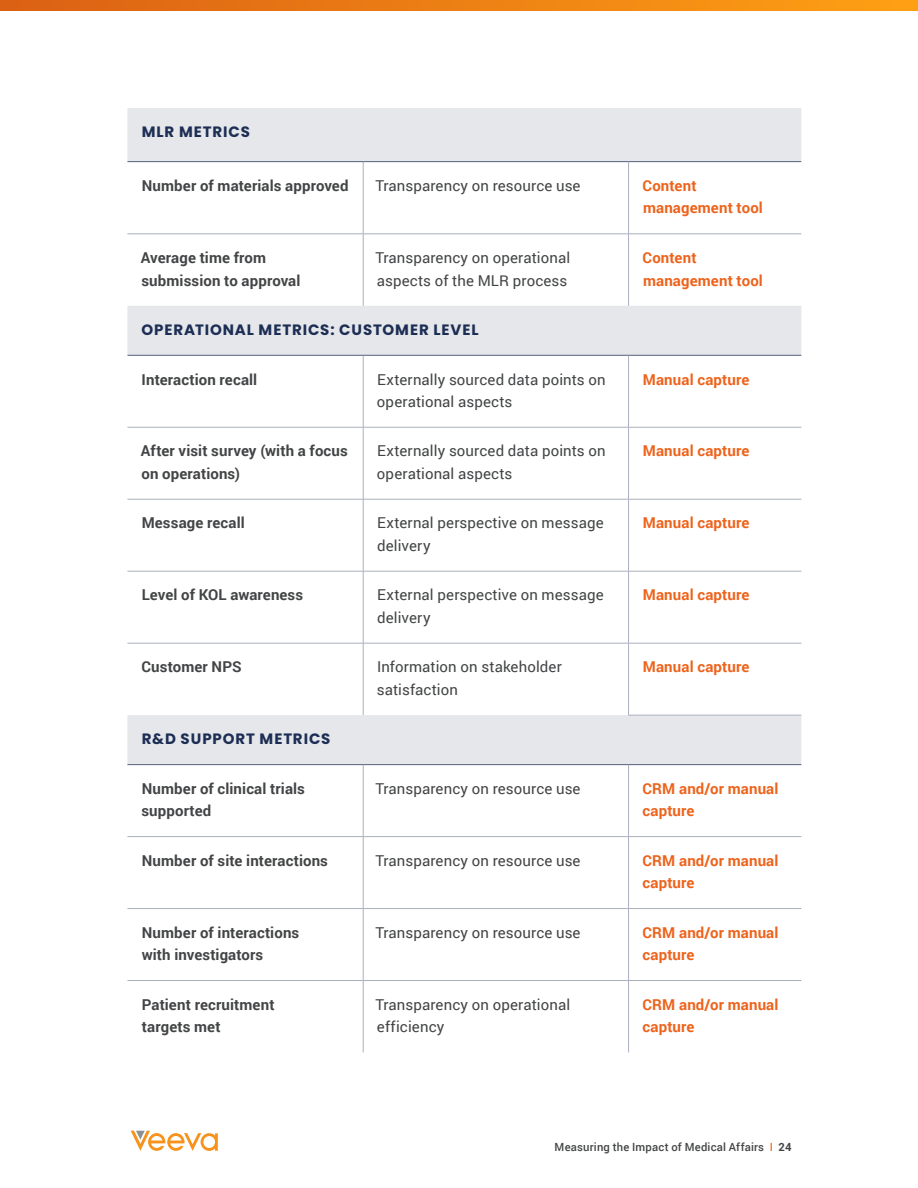
<style>
.page{position:relative;width:918px;height:1188px;background:#fff}
.page>*{position:absolute;margin:0;border:0;box-sizing:border-box;transform-origin:0 0}
.t1{font:15px/22.5px "Roboto";letter-spacing:.005em;color:#434445}
.t2{font:700 15px/22.5px "Roboto";letter-spacing:.005em;color:#434445}
.t3{font:700 15px/22.5px "Roboto";letter-spacing:.01em;color:#ed631c}
.t4{font:700 15px "Poppins";letter-spacing:.06em;color:#1c2e54}
.t5{font:500 11.25px "Roboto";letter-spacing:.02em;color:#434445}
.s1{color:#f36d21}
.s2{font-weight:700}
</style>
<div class="page">
<svg style="left:131px;top:1131px;width:87px;height:20px"></svg>
<svg style="left:0;top:0;width:918px;height:11px;background:#ec8014"></svg>
<svg style="left:127px;top:108px;width:674px;height:656px"></svg>
<hr style="left:363px;top:162px;width:1px;height:72px;background:#aab0be">
<hr style="left:628px;top:162px;width:1px;height:72px;background:#aab0be">
<hr style="left:127px;top:234px;width:236px;height:1px;background:#aab0be">
<hr style="left:363px;top:234px;width:266px;height:1px;background:#aab0be">
<hr style="left:363px;top:234px;width:1px;height:72px;background:#aab0be">
<hr style="left:629px;top:234px;width:172px;height:1px;background:#aab0be">
<hr style="left:628px;top:234px;width:1px;height:72px;background:#aab0be">
<hr style="left:363px;top:356px;width:1px;height:71px;background:#aab0be">
<hr style="left:628px;top:356px;width:1px;height:71px;background:#aab0be">
<hr style="left:363px;top:427px;width:1px;height:72px;background:#aab0be">
<hr style="left:628px;top:427px;width:1px;height:72px;background:#aab0be">
<hr style="left:363px;top:499px;width:1px;height:72px;background:#aab0be">
<hr style="left:628px;top:499px;width:1px;height:72px;background:#aab0be">
<hr style="left:363px;top:571px;width:1px;height:72px;background:#aab0be">
<hr style="left:628px;top:571px;width:1px;height:72px;background:#aab0be">
<hr style="left:363px;top:643px;width:1px;height:72px;background:#aab0be">
<hr style="left:628px;top:643px;width:1px;height:72px;background:#aab0be">
<hr style="left:363px;top:765px;width:1px;height:71px;background:#aab0be">
<hr style="left:628px;top:765px;width:1px;height:71px;background:#aab0be">
<hr style="left:363px;top:837px;width:1px;height:71px;background:#aab0be">
<hr style="left:628px;top:837px;width:1px;height:71px;background:#aab0be">
<hr style="left:363px;top:909px;width:1px;height:71px;background:#aab0be">
<hr style="left:628px;top:909px;width:1px;height:71px;background:#aab0be">
<hr style="left:363px;top:981px;width:1px;height:71px;background:#aab0be">
<hr style="left:628px;top:981px;width:1px;height:71px;background:#aab0be">
<hr style="left:127px;top:355px;width:236px;height:1px;background:#54617d">
<hr style="left:363px;top:355px;width:266px;height:1px;background:#54617d">
<hr style="left:629px;top:355px;width:172px;height:1px;background:#54617d">
<hr style="left:127px;top:161px;width:236px;height:1px;background:#54617d">
<hr style="left:363px;top:161px;width:266px;height:1px;background:#54617d">
<hr style="left:629px;top:161px;width:172px;height:1px;background:#54617d">
<hr style="left:127px;top:836px;width:236px;height:1px;background:#aab0be">
<hr style="left:363px;top:836px;width:266px;height:1px;background:#aab0be">
<hr style="left:629px;top:836px;width:172px;height:1px;background:#aab0be">
<hr style="left:127px;top:764px;width:236px;height:1px;background:#54617d">
<hr style="left:363px;top:764px;width:266px;height:1px;background:#54617d">
<hr style="left:629px;top:764px;width:172px;height:1px;background:#54617d">
<hr style="left:127px;top:427px;width:236px;height:1px;background:#aab0be">
<hr style="left:363px;top:427px;width:266px;height:1px;background:#aab0be">
<hr style="left:629px;top:427px;width:172px;height:1px;background:#aab0be">
<hr style="left:629px;top:571px;width:172px;height:1px;background:#aab0be">
<hr style="left:127px;top:499px;width:236px;height:1px;background:#aab0be">
<hr style="left:363px;top:499px;width:266px;height:1px;background:#aab0be">
<hr style="left:629px;top:499px;width:172px;height:1px;background:#aab0be">
<hr style="left:629px;top:643px;width:172px;height:1px;background:#aab0be">
<hr style="left:127px;top:571px;width:236px;height:1px;background:#aab0be">
<hr style="left:363px;top:571px;width:266px;height:1px;background:#aab0be">
<hr style="left:127px;top:643px;width:236px;height:1px;background:#aab0be">
<hr style="left:363px;top:643px;width:266px;height:1px;background:#aab0be">
<hr style="left:628px;top:715px;width:173px;height:1px;background:#aab0be">
<hr style="left:127px;top:908px;width:236px;height:1px;background:#aab0be">
<hr style="left:363px;top:908px;width:266px;height:1px;background:#aab0be">
<hr style="left:629px;top:908px;width:172px;height:1px;background:#aab0be">
<hr style="left:127px;top:980px;width:236px;height:1px;background:#aab0be">
<hr style="left:363px;top:980px;width:266px;height:1px;background:#aab0be">
<hr style="left:629px;top:980px;width:172px;height:1px;background:#aab0be">
<p class="t4" style="left:142px;top:123px;width:110px">MLR METRICS</p>
<p class="t2" style="left:142px;top:174px;width:208px">Number of materials approved</p>
<p class="t1" style="left:376px;top:174px;width:206px">Transparency on resource use</p>
<p class="t3" style="left:643px;top:174px;width:122px">Content management tool</p>
<p class="t2" style="left:141px;top:246px;width:161px">Average time from submission to approval</p>
<p class="t1" style="left:376px;top:246px;width:196px">Transparency on operational aspects of the MLR process</p>
<p class="t3" style="left:643px;top:246px;width:122px">Content management tool</p>
<p class="t4" style="left:141px;top:321px;width:339px">OPERATIONAL METRICS: CUSTOMER LEVEL</p>
<p class="t2" style="left:142px;top:367px;width:117px">Interaction recall</p>
<p class="t1" style="left:377px;top:367px;width:230px">Externally sourced data points on operational aspects</p>
<p class="t3" style="left:643px;top:367px;width:108px">Manual capture</p>
<p class="t2" style="left:141px;top:439px;width:208px">After visit survey (with a focus on operations)</p>
<p class="t1" style="left:377px;top:439px;width:230px">Externally sourced data points on operational aspects</p>
<p class="t3" style="left:643px;top:439px;width:108px">Manual capture</p>
<p class="t2" style="left:142px;top:511px;width:104px">Message recall</p>
<p class="t1" style="left:377px;top:511px;width:228px">External perspective on message delivery</p>
<p class="t3" style="left:643px;top:511px;width:108px">Manual capture</p>
<p class="t2" style="left:142px;top:583px;width:163px">Level of KOL awareness</p>
<p class="t1" style="left:377px;top:583px;width:228px">External perspective on message delivery</p>
<p class="t3" style="left:643px;top:583px;width:108px">Manual capture</p>
<p class="t2" style="left:141px;top:655px;width:102px">Customer NPS</p>
<p class="t1" style="left:377px;top:655px;width:186px">Information on stakeholder satisfaction</p>
<p class="t3" style="left:643px;top:655px;width:108px">Manual capture</p>
<p class="t4" style="left:142px;top:730px;width:190px">R&amp;D SUPPORT METRICS</p>
<p class="t2" style="left:141px;top:777px;width:165px">Number of clinical trials supported</p>
<p class="t1" style="left:376px;top:777px;width:206px">Transparency on resource use</p>
<p class="t3" style="left:643px;top:777px;width:137px">CRM and/or manual capture</p>
<p class="t2" style="left:142px;top:849px;width:188px">Number of site interactions</p>
<p class="t1" style="left:376px;top:849px;width:206px">Transparency on resource use</p>
<p class="t3" style="left:643px;top:849px;width:137px">CRM and/or manual capture</p>
<p class="t2" style="left:142px;top:921px;width:159px">Number of interactions with investigators</p>
<p class="t1" style="left:376px;top:921px;width:206px">Transparency on resource use</p>
<p class="t3" style="left:643px;top:921px;width:137px">CRM and/or manual capture</p>
<p class="t2" style="left:142px;top:993px;width:134px">Patient recruitment targets met</p>
<p class="t1" style="left:376px;top:993px;width:196px">Transparency on operational efficiency</p>
<p class="t3" style="left:643px;top:993px;width:137px">CRM and/or manual capture</p>
<p class="t5" style="left:555px;top:1139px;width:239px">Measuring the Impact of Medical Affairs <span class="s1">I</span> <span class="s2">24</span></p>
</div>
